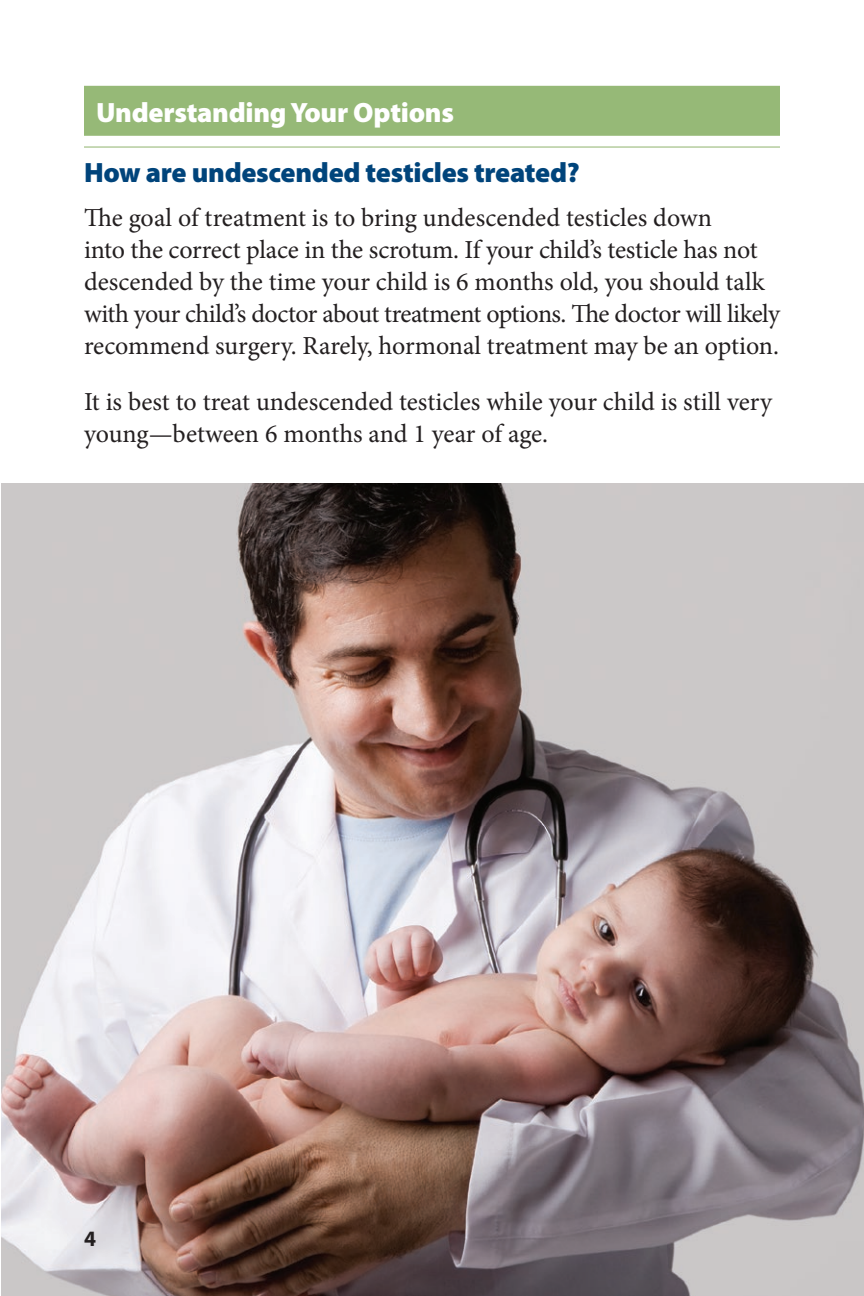
<style>
.page{position:relative;width:864px;height:1296px;background:#fff}
.page>*{position:absolute;margin:0;border:0;box-sizing:border-box;transform-origin:0 0}
.Subhead_1{font:900 28px "Myriad Pro";letter-spacing:-.01em;color:#00447b}
.chapter_Head{font:900 28px "Myriad Pro";letter-spacing:-.01em;color:#fff}
.body_text_large_-_po{font:26px/32px "Minion Pro";letter-spacing:-.005em;color:#231f20}
.t1{font:700 22px "Myriad Pro";color:#231f20}
</style>
<div class="page">
<div style="left:84px;top:86px;width:696px;height:50px;background:#96b977"></div>
<hr style="left:84px;top:146px;width:696px;height:2px;background:#b5cc9e">
<img style="left:1px;top:483px;width:863px;height:813px">
<p class="chapter_Head" style="left:96px;top:94px;width:360px">Understanding Your Options</p>
<p class="Subhead_1" style="left:84px;top:154px;width:497px">How are undescended testicles treated?</p>
<p class="body_text_large_-_po" style="left:84px;top:202px;width:698px">The goal of treatment is to bring undescended testicles down<br>into the correct place in the scrotum. If your child’s testicle has not descended by the time your child is 6 months old, you should talk with your child’s doctor about treatment options. The doctor will likely recommend surgery. Rarely, hormonal treatment may be an option.</p>
<p class="body_text_large_-_po" style="left:84px;top:386px;width:690px">It is best to treat undescended testicles while your child is still very young—between 6 months and 1 year of age.</p>
<p class="t1" style="left:84px;top:1224px;width:13px">4</p>
</div>
